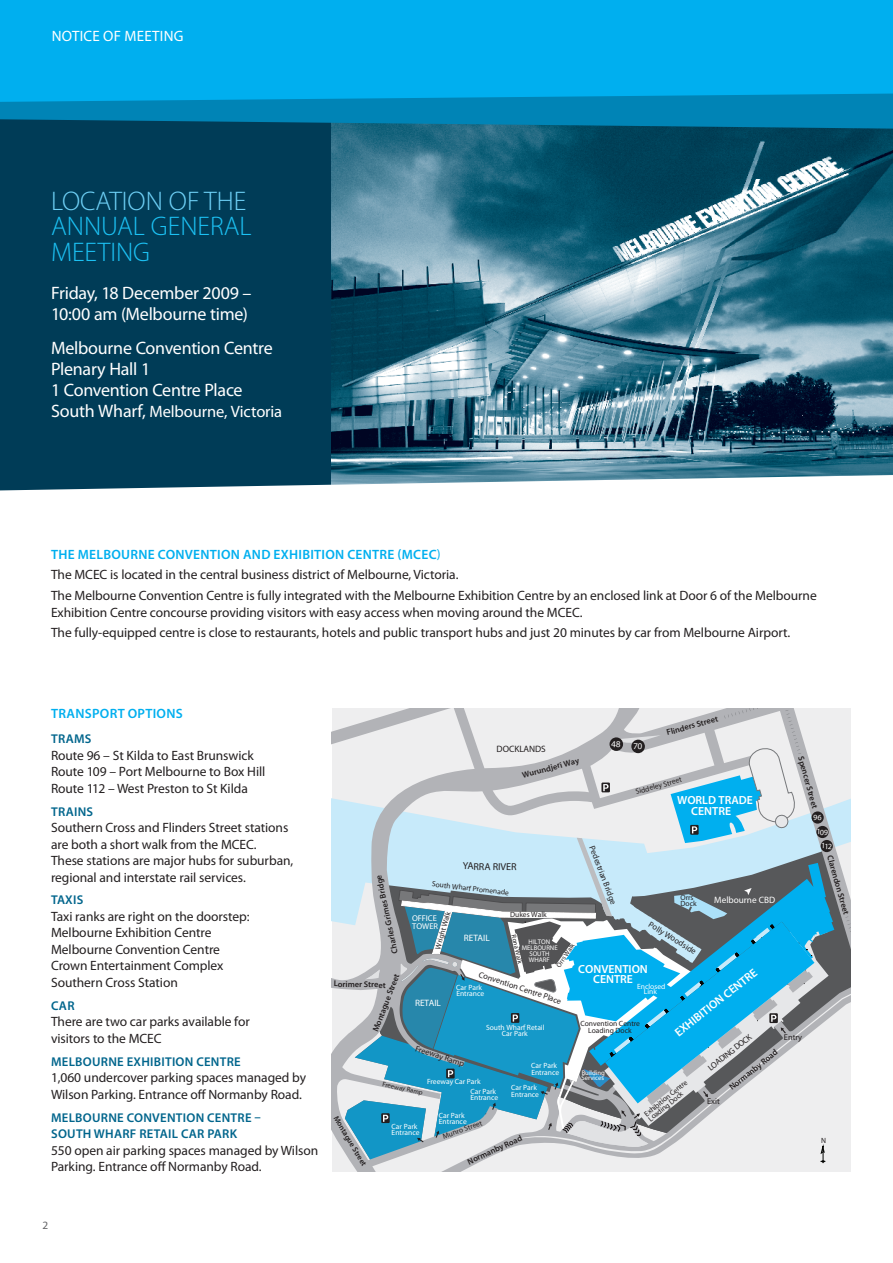
<style>
.page{position:relative;width:893px;height:1263px;background:#fff}
.page>*{position:absolute;margin:0;border:0;box-sizing:border-box;transform-origin:0 0}
.t1{font:300 27px/25.5px "Myriad Pro";color:#1cc1f3}
.t2{font:300 27px "Myriad Pro";letter-spacing:-.02em;color:#6ed0f6}
.t3{font:18px/21px "Myriad Pro";letter-spacing:-.015em;color:#fff}
.t4{font:16.5px "Myriad Pro";letter-spacing:-.005em;color:#fff}
.t5{font:15px "Myriad Pro";letter-spacing:.015em;color:#fff}
.t6{font:13.5px/16.5px "Myriad Pro";letter-spacing:-.005em;color:#231f20}
.t7{font:600 13.5px "Myriad Pro";letter-spacing:.02em;color:#00afef}
.t8{font:600 12.75px/16.5px "Myriad Pro";letter-spacing:.02em;color:#00658c}
.t9{font:600 11.7px/10.2px "Myriad Pro";color:#fff}
.t10{font:11.25px "Myriad Pro";color:#636366}
.t11{font:10.05px "Myriad Pro";color:#231f20}
.t12{font:9.3px "Myriad Pro";color:#fff}
.t13{font:9.3px "Myriad Pro";color:#231f20}
.t14{font:600 8.4px "Myriad Pro";color:#231f20}
.t15{font:8.4px "Myriad Pro";color:#231f20}
.t16{font:8.4px/7.5px "Myriad Pro";color:#fff}
.t17{font:600 7.8px "Myriad Pro";color:#231f20}
.t18{font:7.5px/6.3px "Myriad Pro";color:#fff}
.t19{font:7.5px/5.8px "Myriad Pro";color:#231f20}
.t20{font:6.75px/6.1px "Myriad Pro";color:#fff}
.t21{font:6.75px "Myriad Pro";color:#231f20}
.s1{font-size:18px}
.s2{font-weight:600;color:#00afef}
.s3{color:#00afef}
</style>
<div class="page">
<div style="left:0;top:129px;width:332px;height:346px;background:#003c57"></div>
<img style="left:332px;top:129px;width:561px;height:346px">
<svg style="left:0;top:102px;width:893px;height:27px;background:#0178a6"></svg>
<div style="left:0;top:0;width:893px;height:102px;background:#00afef"></div>
<svg style="left:0;top:475px;width:892px;height:16px"></svg>
<svg style="left:332px;top:708px;width:518px;height:463px;background:#dee3e7"></svg>
<svg style="left:345px;top:708px;width:505px;height:455px;background:#99c2d3"></svg>
<p class="t5" style="left:52px;top:27px;width:132px">Notice of meeting</p>
<h1 class="t2" style="left:51px;top:185px;width:194px">LOCATIO N OF THE</h1>
<h1 class="t1" style="left:51px;top:213px;width:202px">ANNUAL GENERAL<br>MEETI</h1>
<h1 class="t1" style="left:116px;top:239px;width:33px">NG</h1>
<h2 class="t3" style="left:51px;top:282px;width:202px">Friday, 18 December 2009 –<br>10:00 am (Melbourne time)</h2>
<h2 class="t3" style="left:51px;top:337px;width:223px">Melbourne Convention Centre<br>Plenary Hall 1<br>1 Convention Centre Place</h2>
<p class="t4" style="left:51px;top:401px;width:233px"><span class="s1">South Wharf,</span> Melbourne, Victoria</p>
<p class="t6" style="left:51px;top:544px;width:767px;line-height:20.7px"><span class="s2">THE MELBOURNE CONVENTION AND EXHIBITION CENTRE (MCEC</span><span class="s3">)<br></span>The MCEC is located in the central business district of Melbourne, Victoria.<br>The Melbourne Convention Centre is fully integrated with the Melbourne Exhibition Centre by an enclosed link at Door 6 of the Melbourne</p>
<p class="t6" style="left:51px;top:602px;width:741px;line-height:20.7px">Exhibition Centre concourse providing visitors with easy access when moving around the MCEC.<br>The fully-equipped centre is close to restaurants, hotels and public transport hubs and just 20 minutes by car from Melbourne Airport.</p>
<p class="t7" style="left:51px;top:705px;width:133px">TRANSPORT OPTIONS</p>
<p class="t8" style="left:51px;top:730px;width:42px">TRAMS</p>
<p class="t6" style="left:51px;top:747px;width:216px">Route 96 – St Kilda to East Brunswick<br>Route 109 – Port Melbourne to Box Hill<br>Route 112 – West Preston to St Kilda</p>
<p class="t8" style="left:51px;top:803px;width:44px">TRAINS</p>
<p class="t6" style="left:51px;top:819px;width:244px">Southern Cross and Flinders Street stations are both a short walk from the MCEC.<br>These stations are major hubs for suburban, regional and interstate rail services.</p>
<p class="t8" style="left:51px;top:891px;width:34px">TAXIS</p>
<p class="t6" style="left:51px;top:908px;width:200px">Taxi ranks are right on the doorstep:<br>Melbourne Exhibition Centre<br>Melbourne Convention Centre<br>Crown Entertainment Complex<br>Southern Cross Station</p>
<p class="t8" style="left:51px;top:997px;width:25px">CAR</p>
<p class="t6" style="left:51px;top:1013px;width:200px">There are two car parks available for visitors to the MCEC</p>
<p class="t8" style="left:51px;top:1053px;width:191px">MELBOURNE EXHIBITION CENTRE</p>
<p class="t6" style="left:51px;top:1069px;width:257px">1,060 undercover parking spaces managed by<br>Wilson Parking. Entrance off Normanby Road.</p>
<p class="t8" style="left:51px;top:1109px;width:211px">MELBOURNE CONVENTION CENTRE –<br>SOUTH WHARF RETAIL CAR PARK</p>
<p class="t6" style="left:51px;top:1141px;width:269px">550 open air parking spaces managed by Wilson<br>Parking. Entrance off Normanby Road.</p>
<p class="t13" style="left:497px;top:743px;width:51px">DOCKLANDS</p>
<p class="t14" style="left:521px;top:770px;width:60px;rotate:-16deg">WURUNDJERI WAY</p>
<p class="t14" style="left:665px;top:727px;width:54px;rotate:-15deg">FLINDERS STREET</p>
<p class="t19" style="left:635px;top:789px;width:49px;rotate:-15deg">Siddeley Street</p>
<p class="t9" style="left:691px;top:795px;width:63px;text-indent:-14px">WORLD TRADE<br>CENTRE</p>
<p class="t14" style="left:806px;top:755px;width:55px;rotate:74deg">SPENCER STREET</p>
<p class="t15" style="left:597px;top:844px;width:63px;rotate:69deg">Pedestrian Bridge</p>
<p class="t11" style="left:463px;top:860px;width:55px;rotate:1deg">YARRA RIVER</p>
<p class="t14" style="left:390px;top:954px;width:82px;rotate:-102deg">CHARLES GRIMES BRIDGE</p>
<p class="t19" style="left:432px;top:880px;width:79px;rotate:7deg">South Wharf Promenade</p>
<p class="t19" style="left:680px;top:895px;width:18px">Orrs<br>Dock</p>
<p class="t12" style="left:714px;top:894px;width:62px">Melbourne CBD</p>
<p class="t19" style="left:435px;top:948px;width:40px;rotate:-74deg">Wright Walk</p>
<p class="t19" style="left:510px;top:912px;width:38px">Dukes Walk</p>
<p class="t16" style="left:412px;top:914px;width:28px">OFFICE<br>TOWER</p>
<p class="t15" style="left:652px;top:919px;width:56px;rotate:32deg">Polly Woodside</p>
<p class="t12" style="left:464px;top:932px;width:27px">RETAIL</p>
<p class="t21" style="left:518px;top:934px;width:31px;rotate:77deg">Rona Walk</p>
<p class="t20" style="left:522px;top:938px;width:37px;text-align:center">HILTON<br>MELBOURNE<br>SOUTH<br>WHARF</p>
<p class="t21" style="left:555px;top:964px;width:28px;rotate:-56deg">Orrs Walk</p>
<p class="t9" style="left:578px;top:964px;width:71px;line-height:9.3px;text-align:center">CONVENTION<br>CENTRE</p>
<p class="t9" style="left:673px;top:1030px;width:103px;rotate:-39deg">EXHIBITION CENTRE</p>
<p class="t15" style="left:481px;top:969px;width:88px;rotate:18deg">Convention Centre Place</p>
<p class="t14" style="left:370px;top:1029px;width:63px;rotate:-69deg">MONTAGUE STREET</p>
<p class="t14" style="left:334px;top:978px;width:54px;rotate:1deg">LORIMER STREET</p>
<p class="t18" style="left:637px;top:983px;width:30px;line-height:5.7px;text-align:center">Enclosed<br>Link</p>
<p class="t18" style="left:456px;top:984px;width:29px">Car Park<br>Entrance</p>
<p class="t12" style="left:415px;top:997px;width:27px">RETAIL</p>
<p class="t19" style="left:580px;top:1020px;width:61px;line-height:6.8px;text-align:center">Convention Centre<br>Loading Dock</p>
<p class="t18" style="left:486px;top:1024px;width:60px;text-align:center">South Wharf Retail<br>Car Park</p>
<p class="t15" style="left:706px;top:1065px;width:55px;rotate:-39deg">LOADING DOCK</p>
<p class="t15" style="left:707px;top:1096px;width:14px">Exit</p>
<p class="t15" style="left:784px;top:1032px;width:20px">Entry</p>
<p class="t15" style="left:417px;top:1043px;width:53px;rotate:18deg">Freeway Ramp</p>
<p class="t14" style="left:727px;top:1084px;width:61px;rotate:-39deg">NORMANBY ROAD</p>
<p class="t18" style="left:531px;top:1062px;width:29px">Car Park<br>Entrance</p>
<p class="t20" style="left:581px;top:1070px;width:25px;line-height:5.2px">Building<br>Services</p>
<p class="t18" style="left:427px;top:1078px;width:55px">Freeway Car Park</p>
<p class="t19" style="left:643px;top:1112px;width:54px;rotate:-39deg">Exhibition Centre</p>
<p class="t21" style="left:384px;top:1080px;width:42px;rotate:12deg">Freeway Ramp</p>
<p class="t18" style="left:470px;top:1088px;width:29px">Car Park<br>Entrance</p>
<p class="t18" style="left:511px;top:1085px;width:29px">Car Park<br>Entrance</p>
<p class="t19" style="left:647px;top:1117px;width:44px;rotate:-39deg">Loading Dock</p>
<p class="t18" style="left:439px;top:1112px;width:29px">Car Park<br>Entrance</p>
<p class="t17" style="left:340px;top:1114px;width:58px;rotate:59deg">MONTAGUE STREET</p>
<p class="t19" style="left:442px;top:1133px;width:43px;rotate:-19deg">Munro Street</p>
<p class="t18" style="left:392px;top:1123px;width:29px">Car Park<br>Entrance</p>
<p class="t14" style="left:466px;top:1157px;width:61px;rotate:-25deg">NORMANBY ROAD</p>
<p class="t14" style="left:835px;top:854px;width:63px;rotate:74deg">CLARENDON STREET</p>
<p class="t19" style="left:821px;top:1138px;width:6px">N</p>
<p class="t10" style="left:43px;top:1218px;width:7px">2</p>
</div>
